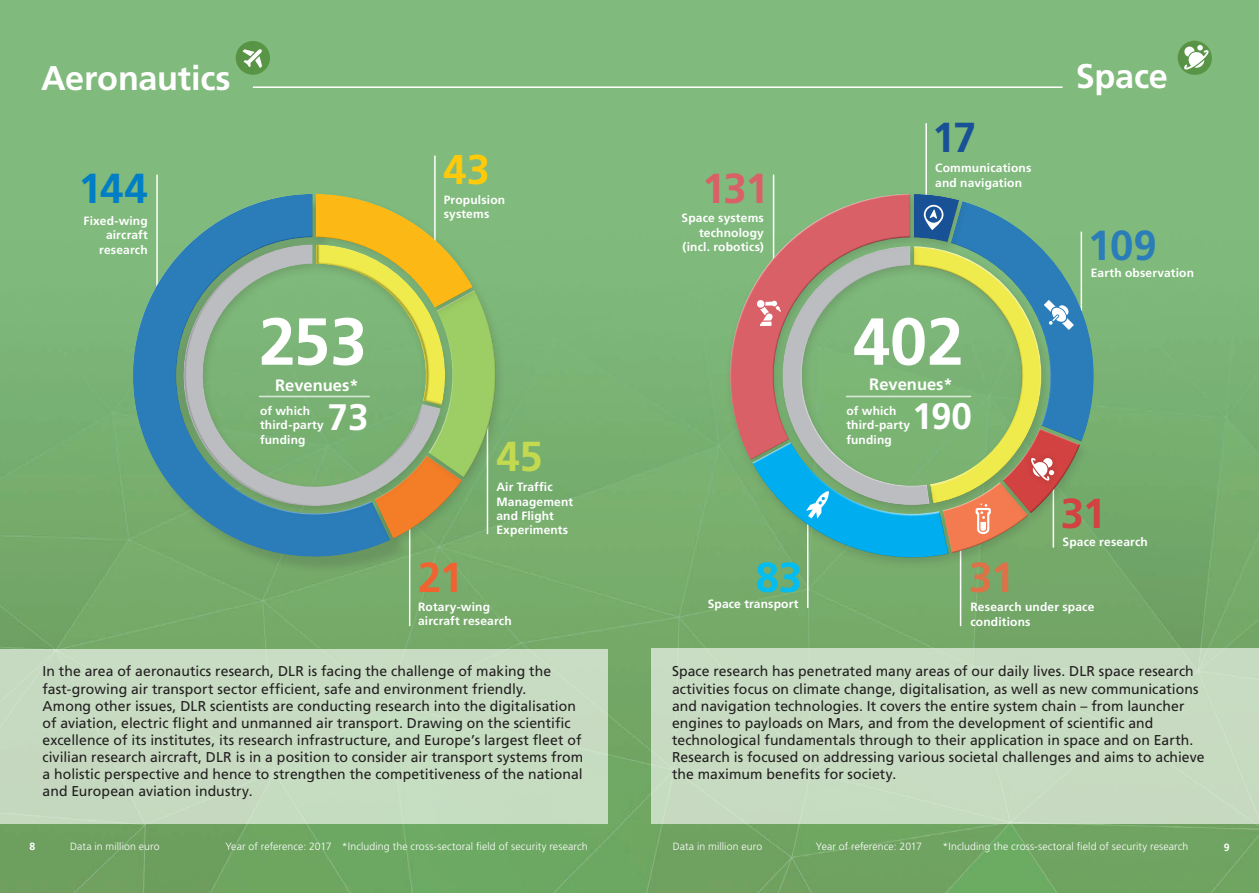
<style>
.page{position:relative;width:1259px;height:893px;background:#fff}
.page>*{position:absolute;margin:0;border:0;box-sizing:border-box;transform-origin:0 0}
.t1{font:700 66.3px "Frutiger LT Std";color:#fff}
.t2{font:700 41.85px "Frutiger LT Std";color:#da6067}
.t3{font:700 41.85px "Frutiger LT Std";color:#2a7db8}
.t4{font:700 41.85px "Frutiger LT Std";color:#007ec5}
.t5{font:700 41.85px "Frutiger LT Std";color:#01bdf2}
.t6{font:700 41.85px "Frutiger LT Std";color:#dd7148}
.t7{font:700 41.85px "Frutiger LT Std";color:#d14240}
.t8{font:700 41.85px "Frutiger LT Std";color:#195196}
.t9{font:700 41.85px "Frutiger LT Std";color:#f16231}
.t10{font:700 41.85px "Frutiger LT Std";color:#c3d950}
.t11{font:700 41.55px "Frutiger LT Std";color:#feca0a}
.t12{font:700 36.9px "Frutiger LT Std";color:#fff}
.t13{font:700 34.2px "Frutiger LT Std";letter-spacing:-.005em;color:#fff}
.t14{font:700 16.5px "Frutiger LT Std";color:#fff}
.t15{font:14.25px/17.1px "Frutiger LT Std";letter-spacing:.005em;color:#231f20}
.t16{font:700 12px/14.4px "Frutiger LT Std";letter-spacing:.015em;color:#fff}
.t17{font:300 10.5px "Frutiger LT Std";letter-spacing:.01em;color:#fff}
.t18{font:700 10.5px "Frutiger LT Std";color:#fff}
</style>
<div class="page">
<img style="left:0;top:0;width:1259px;height:893px">
<div style="left:236px;top:41px;width:34px;height:34px;background:#589446;border-radius:17px"></div>
<svg style="left:243px;top:49px;width:19px;height:19px"></svg>
<svg style="left:1175px;top:41px;width:38px;height:36px"></svg>
<hr style="left:156px;top:175px;width:2px;height:123px;background:#fff">
<hr style="left:773px;top:175px;width:1px;height:123px;background:#fff">
<hr style="left:807px;top:485px;width:1px;height:123px;background:#fff">
<hr style="left:434px;top:156px;width:2px;height:123px;background:#fff">
<hr style="left:925px;top:123px;width:2px;height:82px;background:#fff">
<hr style="left:409px;top:513px;width:1px;height:113px;background:#fff">
<hr style="left:960px;top:513px;width:1px;height:113px;background:#fff">
<hr style="left:253px;top:86px;width:809px;height:2px;background:#fff">
<div style="left:0;top:649px;width:608px;height:174px;background:#c7dcc2"></div>
<div style="left:651px;top:649px;width:608px;height:175px;background:#c7dcc2"></div>
<div style="left:135px;top:196px;width:273px;height:379px;background:#231f20;opacity:.15"></div>
<div style="left:132px;top:194px;width:259px;height:363px;background:#231f20;opacity:.33"></div>
<div style="left:369px;top:453px;width:102px;height:97px;background:#231f20;opacity:.15"></div>
<div style="left:423px;top:287px;width:83px;height:202px;background:#77b072"></div>
<div style="left:310px;top:190px;width:172px;height:130px;background:#80ba7c"></div>
<div style="left:724px;top:190px;width:196px;height:281px;background:#7db779"></div>
<div style="left:730px;top:193px;width:182px;height:269px;background:#231f20;opacity:.35"></div>
<div style="left:747px;top:439px;width:211px;height:131px;background:#231f20;opacity:.15"></div>
<div style="left:750px;top:442px;width:200px;height:117px;background:#231f20;opacity:.35"></div>
<div style="left:937px;top:479px;width:100px;height:86px;background:#75a96a"></div>
<div style="left:907px;top:190px;width:62px;height:64px;background:#80ba7c"></div>
<svg style="left:283px;top:194px;width:213px;height:345px"></svg>
<svg style="left:173px;top:224px;width:299px;height:311px;background:#88b56d"></svg>
<svg style="left:155px;top:220px;width:299px;height:310px;background:#81a880"></svg>
<svg style="left:752px;top:194px;width:341px;height:363px"></svg>
<h3 class="t13" style="left:41px;top:58px;width:191px">Aeronautics</h3>
<h3 class="t13" style="left:1075px;top:56px;width:94px">Space</h3>
<h2 class="t4" style="left:79px;top:164px;width:71px">144</h2>
<p class="t16" style="left:84px;top:214px;width:66px;text-align:right">Fixed-wing aircraft research</p>
<h3 class="t11" style="left:443px;top:145px;width:48px">43</h3>
<p class="t16" style="left:444px;top:193px;width:63px">Propulsion systems</p>
<h2 class="t2" style="left:702px;top:164px;width:68px">131</h2>
<p class="t16" style="left:681px;top:211px;width:84px;text-align:right">Space systems technology (incl. robotics)</p>
<h2 class="t8" style="left:932px;top:113px;width:46px">17</h2>
<p class="t16" style="left:935px;top:161px;width:98px">Communications and navigation</p>
<h2 class="t3" style="left:1088px;top:221px;width:70px">109</h2>
<p class="t16" style="left:1090px;top:266px;width:105px">Earth observation</p>
<h1 class="t1" style="left:259px;top:303px;width:110px">253</h1>
<h3 class="t12" style="left:327px;top:395px;width:42px">73</h3>
<h1 class="t1" style="left:853px;top:303px;width:112px">402</h1>
<h3 class="t12" style="left:912px;top:395px;width:62px">190</h3>
<p class="t14" style="left:869px;top:375px;width:85px">Revenues*</p>
<p class="t14" style="left:275px;top:375px;width:85px">Revenues*</p>
<p class="t16" style="left:260px;top:404px;width:65px">of which third-party funding</p>
<p class="t16" style="left:846px;top:404px;width:65px">of which third-party funding</p>
<h2 class="t10" style="left:496px;top:432px;width:48px">45</h2>
<p class="t16" style="left:496px;top:480px;width:78px">Air Traffic<br>Management and Flight<br>Experiments</p>
<h2 class="t7" style="left:1061px;top:489px;width:47px">31</h2>
<p class="t16" style="left:1062px;top:535px;width:87px">Space research</p>
<h2 class="t9" style="left:418px;top:553px;width:47px">21</h2>
<h2 class="t5" style="left:755px;top:553px;width:48px">83</h2>
<h2 class="t6" style="left:969px;top:552px;width:47px">31</h2>
<p class="t16" style="left:418px;top:600px;width:95px">Rotary-wing aircraft research</p>
<p class="t16" style="left:707px;top:596px;width:92px">Space transport</p>
<p class="t16" style="left:970px;top:600px;width:125px">Research under space conditions</p>
<p class="t15" style="left:43px;top:663px;width:542px">In the area of aeronautics research, DLR is facing the challenge of making the fast-growing air transport sector efficient, safe and environment friendly.<br>Among other issues, DLR scientists are conducting research into the digitalisation of aviation, electric flight and unmanned air transport. Drawing on the scientific excellence of its institutes, its research infrastructure, and Europe’s largest fleet of civilian research aircraft, DLR is in a position to consider air transport systems from a holistic perspective and hence to strengthen the competitiveness of the national and European aviation industry.</p>
<p class="t15" style="left:672px;top:663px;width:534px">Space research has penetrated many areas of our daily lives. DLR space research activities focus on climate change, digitalisation, as well as new communications and navigation technologies. It covers the entire system chain – from launcher engines to payloads on Mars, and from the development of scientific and technological fundamentals through to their application in space and on Earth.<br>Research is focused on addressing various societal challenges and aims to achieve the maximum benefits for society.</p>
<p class="t17" style="left:70px;top:841px;width:91px">Data in million euro</p>
<p class="t17" style="left:342px;top:841px;width:247px">*Including the cross-sectoral field of security research</p>
<p class="t17" style="left:673px;top:841px;width:91px">Data in million euro</p>
<p class="t17" style="left:942px;top:841px;width:247px">*Including the cross-sectoral field of security research</p>
<p class="t17" style="left:225px;top:841px;width:108px">Year of reference: 2017</p>
<p class="t17" style="left:816px;top:841px;width:108px">Year of reference: 2017</p>
<p class="t18" style="left:29px;top:841px;width:7px">8</p>
<p class="t18" style="left:1223px;top:841px;width:7px">9</p>
</div>
